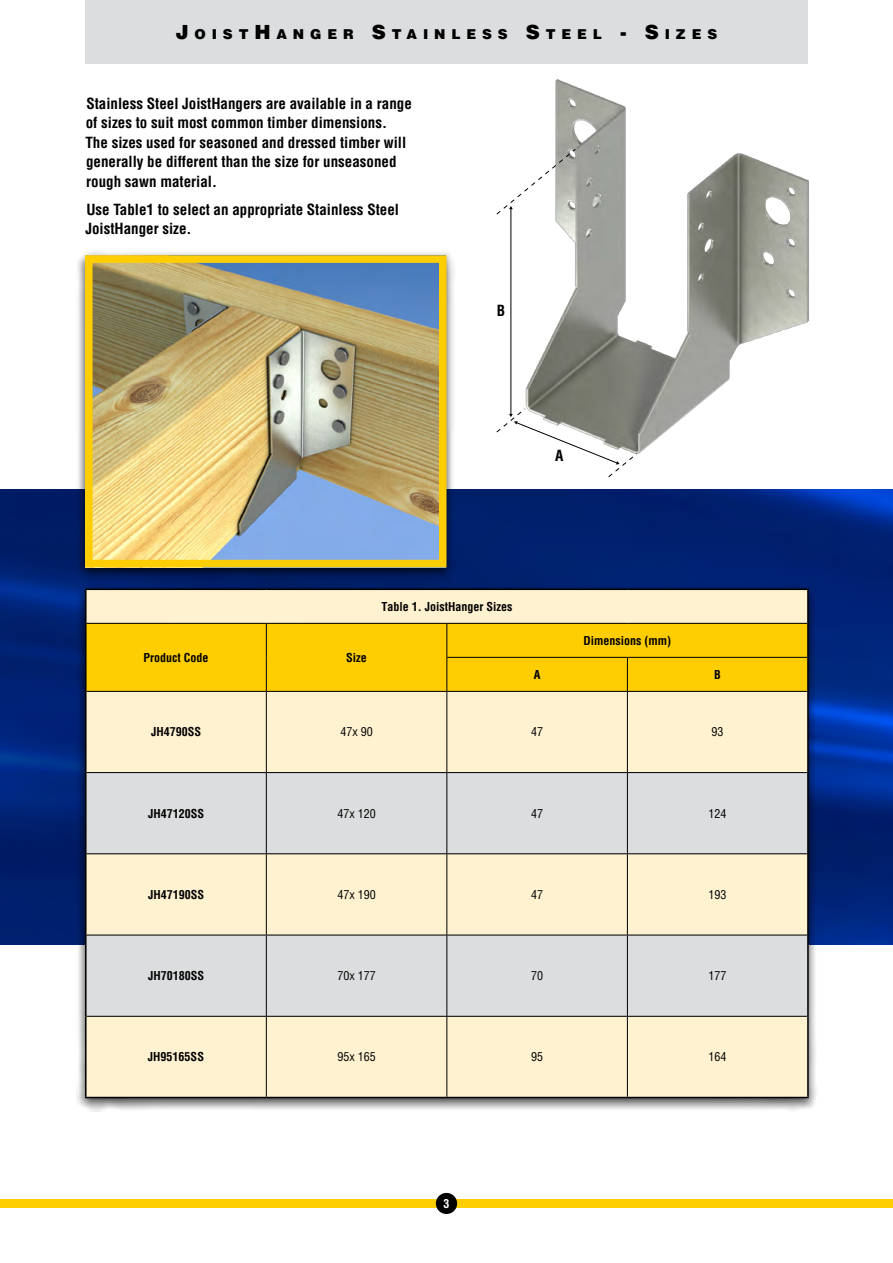
<style>
.page{position:relative;width:893px;height:1263px;background:#fff}
.page>*{position:absolute;margin:0;border:0;box-sizing:border-box;transform-origin:0 0}
.t1{font:700 condensed 15px/19.5px "Helvetica LT Std";color:#000}
.t2{font:700 condensed 15px "Helvetica";color:#000}
.t3{font:900 13.65px "Helvetica LT Std";letter-spacing:.43em;color:#000}
.t4{font:700 condensed 12px "Helvetica LT Std";color:#000}
.t5{font:condensed 12px "Helvetica LT Std";color:#000}
.t6{font:700 condensed 12px "Helvetica LT Std";color:#fff}
.s1{font-size:19.5px}
</style>
<div class="page">
<img style="left:0;top:489px;width:893px;height:455px">
<div style="left:0;top:1199px;width:893px;height:9px;background:#ffce02"></div>
<div style="left:85px;top:0;width:723px;height:64px;background:#dcddde"></div>
<div style="left:436px;top:1193px;width:21px;height:21px;background:#000;border-radius:50%"></div>
<div style="left:76px;top:584px;width:742px;height:527px;background:#000;opacity:.75"></div>
<div style="left:87px;top:590px;width:720px;height:507px;background:#fff2d1"></div>
<div style="left:87px;top:624px;width:720px;height:67px;background:#ffce02"></div>
<svg style="left:87px;top:773px;width:720px;height:243px;background:#e6e2d8"></svg>
<hr style="left:85px;top:588px;width:181px;height:2px;background:#000">
<hr style="left:85px;top:590px;width:2px;height:33px;background:#000">
<hr style="left:266px;top:588px;width:181px;height:2px;background:#000">
<hr style="left:447px;top:588px;width:180px;height:2px;background:#000">
<hr style="left:627px;top:588px;width:182px;height:2px;background:#000">
<hr style="left:807px;top:590px;width:2px;height:33px;background:#000">
<hr style="left:85px;top:623px;width:2px;height:34px;background:#000">
<hr style="left:807px;top:623px;width:2px;height:34px;background:#000">
<hr style="left:85px;top:657px;width:2px;height:34px;background:#000">
<hr style="left:807px;top:657px;width:2px;height:34px;background:#000">
<hr style="left:85px;top:691px;width:2px;height:81px;background:#000">
<hr style="left:807px;top:691px;width:2px;height:81px;background:#000">
<hr style="left:85px;top:772px;width:2px;height:82px;background:#000">
<hr style="left:807px;top:772px;width:2px;height:82px;background:#000">
<hr style="left:85px;top:854px;width:2px;height:81px;background:#000">
<hr style="left:807px;top:854px;width:2px;height:81px;background:#000">
<hr style="left:85px;top:935px;width:2px;height:81px;background:#000">
<hr style="left:807px;top:935px;width:2px;height:81px;background:#000">
<hr style="left:85px;top:1016px;width:2px;height:81px;background:#000">
<hr style="left:807px;top:1016px;width:2px;height:81px;background:#000">
<hr style="left:85px;top:1097px;width:181px;height:1px;background:#000">
<hr style="left:266px;top:1097px;width:181px;height:1px;background:#000">
<hr style="left:447px;top:1097px;width:180px;height:1px;background:#000">
<hr style="left:627px;top:1097px;width:182px;height:1px;background:#000">
<hr style="left:87px;top:623px;width:179px;height:1px;background:#000">
<hr style="left:266px;top:623px;width:181px;height:1px;background:#000">
<hr style="left:266px;top:624px;width:1px;height:33px;background:#000">
<hr style="left:447px;top:623px;width:180px;height:1px;background:#000">
<hr style="left:446px;top:624px;width:1px;height:33px;background:#000">
<hr style="left:627px;top:623px;width:180px;height:1px;background:#000">
<hr style="left:266px;top:657px;width:1px;height:34px;background:#000">
<hr style="left:446px;top:657px;width:181px;height:1px;background:#000">
<hr style="left:446px;top:658px;width:1px;height:33px;background:#000">
<hr style="left:627px;top:657px;width:180px;height:1px;background:#000">
<hr style="left:627px;top:658px;width:1px;height:33px;background:#000">
<hr style="left:87px;top:691px;width:179px;height:1px;background:#000">
<hr style="left:266px;top:691px;width:181px;height:1px;background:#000">
<hr style="left:266px;top:692px;width:1px;height:80px;background:#000">
<hr style="left:447px;top:691px;width:180px;height:1px;background:#000">
<hr style="left:446px;top:692px;width:1px;height:80px;background:#000">
<hr style="left:627px;top:691px;width:180px;height:1px;background:#000">
<hr style="left:627px;top:692px;width:1px;height:80px;background:#000">
<hr style="left:87px;top:772px;width:179px;height:1px;background:#000">
<hr style="left:266px;top:772px;width:181px;height:1px;background:#000">
<hr style="left:266px;top:773px;width:1px;height:80px;background:#000">
<hr style="left:447px;top:772px;width:180px;height:1px;background:#000">
<hr style="left:446px;top:773px;width:1px;height:80px;background:#000">
<hr style="left:627px;top:772px;width:180px;height:1px;background:#000">
<hr style="left:627px;top:773px;width:1px;height:80px;background:#000">
<hr style="left:87px;top:853px;width:179px;height:1px;background:#000">
<hr style="left:266px;top:853px;width:181px;height:1px;background:#000">
<hr style="left:266px;top:854px;width:1px;height:81px;background:#000">
<hr style="left:447px;top:853px;width:180px;height:1px;background:#000">
<hr style="left:446px;top:854px;width:1px;height:81px;background:#000">
<hr style="left:627px;top:853px;width:180px;height:1px;background:#000">
<hr style="left:627px;top:854px;width:1px;height:81px;background:#000">
<hr style="left:87px;top:935px;width:179px;height:1px;background:#000">
<hr style="left:266px;top:935px;width:181px;height:1px;background:#000">
<hr style="left:266px;top:935px;width:1px;height:81px;background:#000">
<hr style="left:447px;top:935px;width:180px;height:1px;background:#000">
<hr style="left:446px;top:935px;width:1px;height:81px;background:#000">
<hr style="left:627px;top:935px;width:180px;height:1px;background:#000">
<hr style="left:627px;top:935px;width:1px;height:81px;background:#000">
<hr style="left:87px;top:1016px;width:179px;height:1px;background:#000">
<hr style="left:266px;top:1016px;width:181px;height:1px;background:#000">
<hr style="left:266px;top:1017px;width:1px;height:80px;background:#000">
<hr style="left:447px;top:1016px;width:180px;height:1px;background:#000">
<hr style="left:446px;top:1017px;width:1px;height:80px;background:#000">
<hr style="left:627px;top:1016px;width:180px;height:1px;background:#000">
<hr style="left:627px;top:1017px;width:1px;height:80px;background:#000">
<div style="left:76px;top:250px;width:379px;height:330px;background:#000;opacity:.75"></div>
<img style="left:94px;top:264px;width:343px;height:294px">
<div style="left:85px;top:255px;width:361px;height:312px;border:8px solid #ffce02"></div>
<img style="left:511px;top:79px;width:298px;height:375px">
<hr style="left:510px;top:209px;width:1px;height:205px;background:#000">
<svg style="left:496px;top:148px;width:80px;height:67px"></svg>
<svg style="left:496px;top:408px;width:142px;height:70px"></svg>
<p class="t3" style="left:176px;top:25px;width:543px"><span class="s1">J</span>OIST<span class="s1">H</span>ANGER <span class="s1">S</span>TAINLESS <span class="s1">S</span>TEEL <span class="s1">- S</span>IZES</p>
<p class="t1" style="left:85px;top:93px;width:328px">Stainless Steel JoistHangers are available in a range of sizes to suit most common timber dimensions.<br>The sizes used for seasoned and dressed timber will generally be different than the size for unseasoned rough sawn material.</p>
<p class="t1" style="left:85px;top:199px;width:315px">Use Table1 to select an appropriate Stainless Steel<br>JoistHanger size.</p>
<p class="t2" style="left:497px;top:302px;width:10px">B</p>
<p class="t2" style="left:555px;top:446px;width:10px">A</p>
<p class="t4" style="left:381px;top:599px;width:132px">Table 1. JoistHanger Sizes</p>
<p class="t4" style="left:144px;top:650px;width:67px">Product Code</p>
<p class="t4" style="left:346px;top:650px;width:22px">Size</p>
<p class="t4" style="left:584px;top:633px;width:89px">Dimensions (mm)</p>
<p class="t4" style="left:534px;top:667px;width:8px">A</p>
<p class="t4" style="left:714px;top:667px;width:8px">B</p>
<p class="t4" style="left:151px;top:724px;width:52px">JH4790SS</p>
<p class="t5" style="left:340px;top:724px;width:34px">47x 90</p>
<p class="t5" style="left:531px;top:724px;width:13px">47</p>
<p class="t5" style="left:712px;top:724px;width:13px">93</p>
<p class="t4" style="left:148px;top:806px;width:58px">JH47120SS</p>
<p class="t5" style="left:337px;top:806px;width:40px">47x 120</p>
<p class="t5" style="left:531px;top:806px;width:13px">47</p>
<p class="t5" style="left:709px;top:806px;width:19px">124</p>
<p class="t4" style="left:148px;top:887px;width:58px">JH47190SS</p>
<p class="t5" style="left:337px;top:887px;width:40px">47x 190</p>
<p class="t5" style="left:531px;top:887px;width:13px">47</p>
<p class="t5" style="left:709px;top:887px;width:19px">193</p>
<p class="t4" style="left:148px;top:968px;width:58px">JH70180SS</p>
<p class="t5" style="left:337px;top:968px;width:40px">70x 177</p>
<p class="t5" style="left:531px;top:968px;width:13px">70</p>
<p class="t5" style="left:709px;top:968px;width:19px">177</p>
<p class="t4" style="left:148px;top:1049px;width:58px">JH95165SS</p>
<p class="t5" style="left:337px;top:1049px;width:40px">95x 165</p>
<p class="t5" style="left:531px;top:1049px;width:13px">95</p>
<p class="t5" style="left:709px;top:1049px;width:19px">164</p>
<p class="t6" style="left:443px;top:1196px;width:7px">3</p>
</div>
